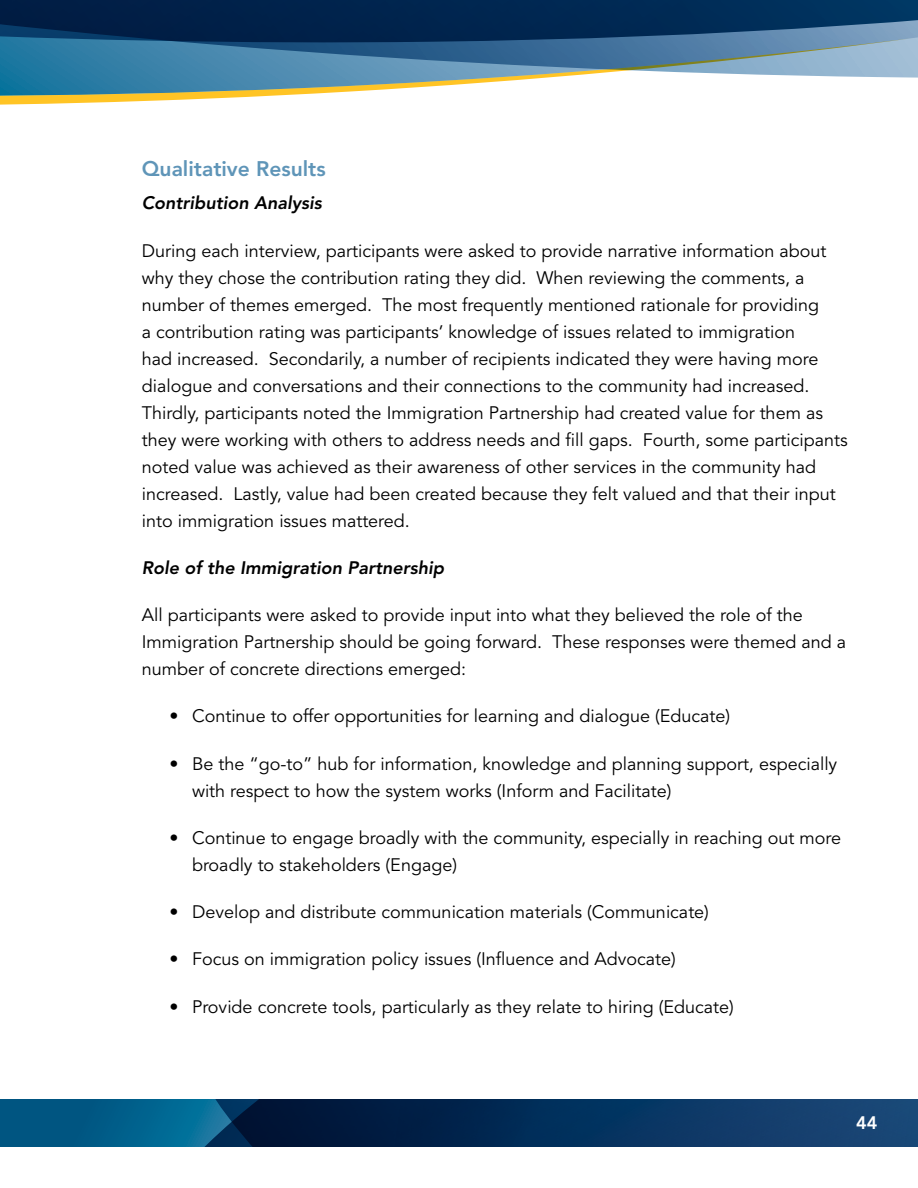
<style>
.page{position:relative;width:918px;height:1188px;background:#fff}
.page>*{position:absolute;margin:0;border:0;box-sizing:border-box;transform-origin:0 0}
.t1{font:800 21px "Avenir LT Std";color:#5f95b8}
.t2{font:18px/27px "Avenir LT Std";color:#000}
.t3{font:italic 800 18px "Avenir LT Std";color:#000}
.t4{font:800 18px "Avenir LT Std";color:#fff}
</style>
<div class="page">
<svg style="left:0;top:1099px;width:918px;height:47px;background:#063a64"></svg>
<svg style="left:0;top:78px;width:541px;height:27px"></svg>
<svg style="left:0;top:0;width:918px;height:78px;background:#2f5b80"></svg>
<p class="t1" style="left:142px;top:156px;width:186px">Qualitative Results</p>
<p class="t3" style="left:142px;top:193px;width:182px">Contribution Analysis</p>
<p class="t2" style="left:142px;top:238px;width:707px">During each interview, participants were asked to provide narrative information about why they chose the contribution rating they did. When reviewing the comments, a number of themes emerged. The most frequently mentioned rationale for providing<br>a contribution rating was participants’ knowledge of issues related to immigration<br>had increased. Secondarily, a number of recipients indicated they were having more dialogue and conversations and their connections to the community had increased.<br>Thirdly, participants noted the Immigration Partnership had created value for them as they were working with others to address needs and fill gaps. Fourth, some participants noted value was achieved as their awareness of other services in the community had increased. Lastly, value had been created because they felt valued and that their input into immigration issues mattered.</p>
<p class="t3" style="left:142px;top:557px;width:304px">Role of the Immigration Partnership</p>
<p class="t2" style="left:142px;top:602px;width:706px">All participants were asked to provide input into what they believed the role of the<br>Immigration Partnership should be going forward. These responses were themed and a number of concrete directions emerged:</p>
<p class="t2" style="left:170px;top:703px;width:562px">• Continue to offer opportunities for learning and dialogue (Educate)</p>
<p class="t2" style="left:192px;top:751px;width:647px;text-indent:-22px">• Be the “go-to” hub for information, knowledge and planning support, especially with respect to how the system works (Inform and Facilitate)</p>
<p class="t2" style="left:192px;top:825px;width:651px;text-indent:-22px">• Continue to engage broadly with the community, especially in reaching out more broadly to stakeholders (Engage)</p>
<p class="t2" style="left:170px;top:899px;width:541px">• Develop and distribute communication materials (Communicate)</p>
<p class="t2" style="left:170px;top:946px;width:508px">• Focus on immigration policy issues (Influence and Advocate)</p>
<p class="t2" style="left:170px;top:994px;width:566px">• Provide concrete tools, particularly as they relate to hiring (Educate)</p>
<p class="t4" style="left:856px;top:1112px;width:23px">44</p>
</div>
